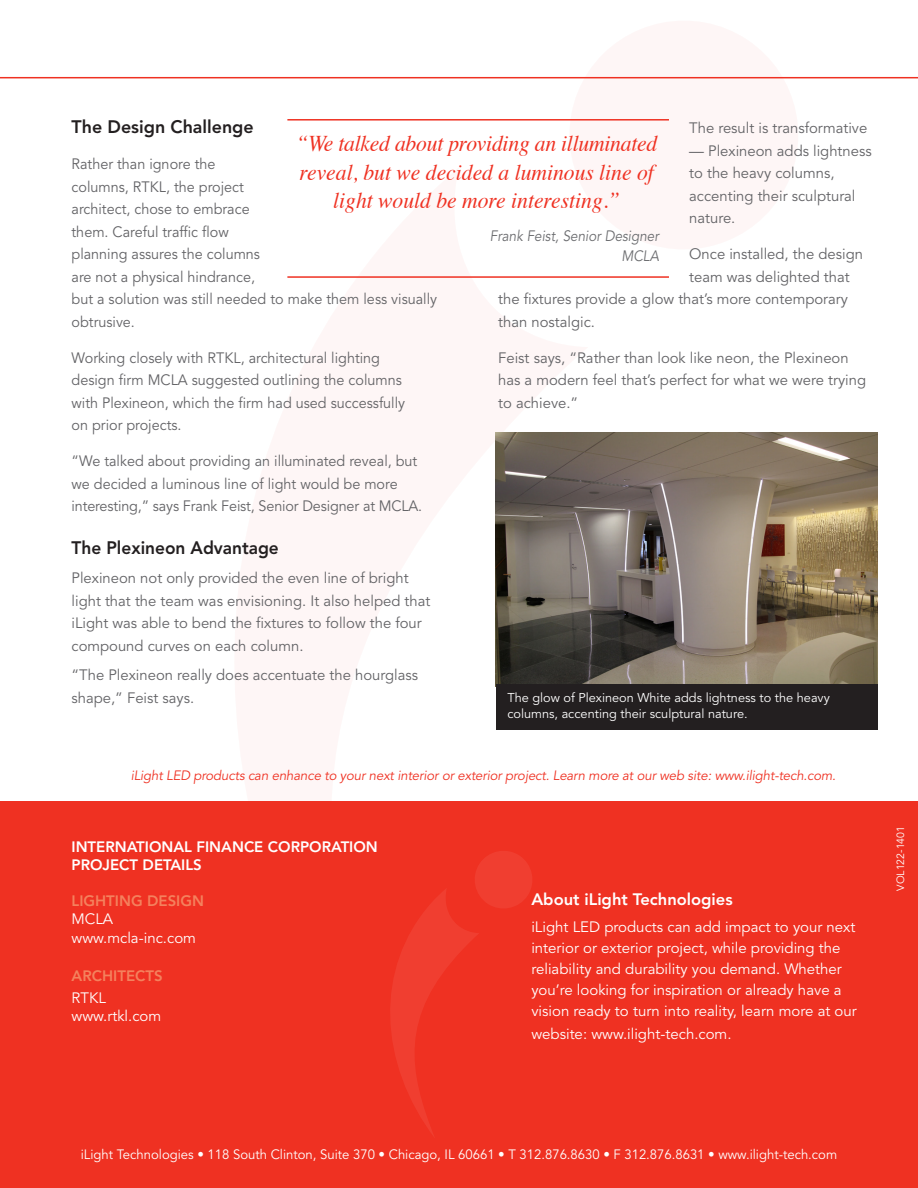
<style>
.page{position:relative;width:918px;height:1188px;background:#fff}
.page>*{position:absolute;margin:0;border:0;box-sizing:border-box;transform-origin:0 0}
.t1{font:italic 22.5px/28.5px "Times";color:#ef3122;text-align:center;scale:.96 1}
.t2{font:800 18px "Avenir LT Std";color:#231f20;scale:.96 1}
.t3{font:800 18px "Avenir LT Std";color:#231f20}
.t4{font:800 16.5px "Avenir LT Std";color:#fff}
.t5{font:15px/22.5px "Avenir LT Std";color:#636366}
.t6{font:15px/22.5px "Avenir LT Std";color:#636366;scale:.96 1}
.t7{font:15px/21px "Avenir LT Std";color:#fff}
.t8{font:800 15px/18px "Avenir LT Std";color:#fff}
.t9{font:italic 15px/19.5px "Avenir LT Std";color:#6c6d70;text-align:right;scale:.9 1}
.t10{font:800 15px/18.8px "Avenir LT Std";color:#f4815d}
.t11{font:13.5px "Avenir LT Std";color:#fff}
.t12{font:italic 13.5px "Avenir LT Std";letter-spacing:-.01em;color:#ef3122}
.t13{font:12.75px/16.5px "Avenir LT Std";color:#fff}
.t14{font:10.5px "Avenir LT Std";color:#fff}
.s1{font-weight:400;color:#fff}
</style>
<div class="page">
<hr style="left:0;top:77px;width:918px;height:1px;background:#ef3122">
<hr style="left:287px;top:119px;width:382px;height:2px;background:#ef3122">
<hr style="left:287px;top:276px;width:382px;height:2px;background:#ef3122">
<div style="left:0;top:801px;width:918px;height:387px;background:#ef3122"></div>
<svg style="left:390px;top:851px;width:142px;height:285px"></svg>
<img style="left:496px;top:432px;width:382px;height:252px">
<div style="left:496px;top:684px;width:382px;height:45px;background:#231f20"></div>
<p class="t3" style="left:72px;top:117px;width:184px">The Design Challenge</p>
<p class="t6" style="left:72px;top:153px;width:382px">Rather than ignore the<br>columns, RTKL, the project<br>architect, chose to embrace<br>them. Careful traffic flow<br>planning assures the columns<br>are not a physical hindrance,<br>but a solution was still needed to make them less visually obtrusive.</p>
<p class="t6" style="left:72px;top:347px;width:349px">Working closely with RTKL, architectural lighting design firm MCLA suggested outlining the columns with Plexineon, which the firm had used successfully on prior projects.</p>
<p class="t6" style="left:72px;top:450px;width:367px">“We talked about providing an illuminated reveal, but we decided a luminous line of light would be more interesting,” says Frank Feist, Senior Designer at MCLA.</p>
<p class="t2" style="left:72px;top:537px;width:217px">The Plexineon Advantage</p>
<p class="t5" style="left:72px;top:567px;width:360px">Plexineon not only provided the even line of bright light that the team was envisioning. It also helped that iLight was able to bend the fixtures to follow the four compound curves on each column.</p>
<p class="t5" style="left:72px;top:664px;width:348px">“The Plexineon really does accentuate the hourglass shape,” Feist says.</p>
<p class="t5" style="left:689px;top:117px;width:180px">The result is transformative</p>
<p class="t5" style="left:689px;top:140px;width:184px">— Plexineon adds lightness to the heavy columns, accenting their sculptural nature.</p>
<p class="t5" style="left:689px;top:243px;width:175px">Once installed, the design</p>
<p class="t5" style="left:689px;top:266px;width:162px">team was delighted that</p>
<p class="t5" style="left:498px;top:288px;width:351px">the fixtures provide a glow that’s more contemporary</p>
<p class="t5" style="left:498px;top:311px;width:98px">than nostalgic.</p>
<p class="t5" style="left:498px;top:347px;width:369px">Feist says, “Rather than look like neon, the Plexineon has a modern feel that’s perfect for what we were trying to achieve.”</p>
<p class="t1" style="left:296px;top:128px;width:378px">“We talked about providing an illuminated reveal, but we decided a luminous line of light would be more interesting.”</p>
<p class="t9" style="left:490px;top:227px;width:189px">Frank Feist, Senior Designer<br>MCLA</p>
<p class="t13" style="left:507px;top:690px;width:324px">The glow of Plexineon White adds lightness to the heavy columns, accenting their sculptural nature.</p>
<p class="t12" style="left:131px;top:767px;width:707px">iLight LED products can enhance to your next interior or exterior project. Learn more at our web site: www.ilight-tech.com.</p>
<p class="t8" style="left:72px;top:837px;width:308px">INTERNATIONAL FINANCE CORPORATION<br>PROJECT DETAILS</p>
<p class="t10" style="left:72px;top:891px;width:134px">LIGHTING DESIGN<br><span class="s1">MCLA</span></p>
<p class="t7" style="left:72px;top:928px;width:126px">www.mcla-inc.com</p>
<p class="t10" style="left:72px;top:966px;width:93px">ARCHITECTS</p>
<p class="t7" style="left:72px;top:988px;width:91px;line-height:18.8px">RTKL www.rtkl.com</p>
<p class="t4" style="left:531px;top:889px;width:203px">About iLight Technologies</p>
<p class="t7" style="left:531px;top:917px;width:327px">iLight LED products can add impact to your next interior or exterior project, while providing the reliability and durability you demand. Whether you’re looking for inspiration or already have a vision ready to turn into reality, learn more at our</p>
<p class="t7" style="left:531px;top:1024px;width:202px">website: www.ilight-tech.com.</p>
<p class="t14" style="left:895px;top:891px;width:66px;rotate:-90deg">VOL122-1401</p>
<p class="t11" style="left:81px;top:1147px;width:758px">iLight Technologies • 118 South Clinton, Suite 370 • Chicago, IL 60661 • T 312.876.8630 • F 312.876.8631 • www.ilight-tech.com</p>
</div>
